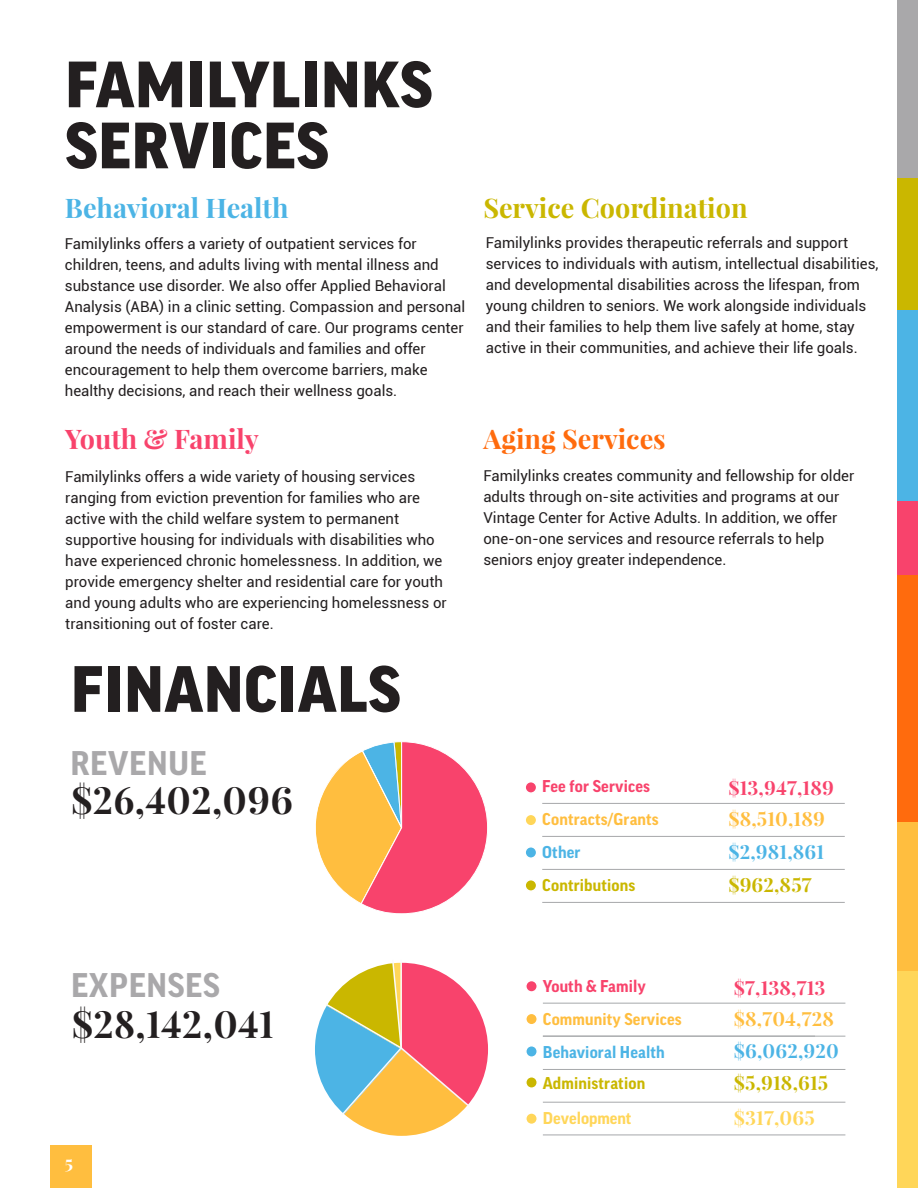
<style>
.page{position:relative;width:918px;height:1188px;background:#fff}
.page>*{position:absolute;margin:0;border:0;box-sizing:border-box;transform-origin:0 0}
.t1{font:900 63px/61.1px "Good Pro";letter-spacing:.01em;color:#231f20}
.t2{font:700 37.5px "Playfair Display";color:#231f20}
.t3{font:700 33px "Good Pro";letter-spacing:.02em;color:#a9a8aa}
.t4{font:700 27px "Playfair Display";color:#cab700}
.t5{font:700 27px "Playfair Display";color:#4cb4e5}
.t6{font:700 27px "Playfair Display";color:#ff6b0d}
.t7{font:700 27px "Playfair Display";color:#f8436c}
.t8{font:700 19.5px "Playfair Display";letter-spacing:.01em;color:#f8436c}
.t9{font:700 19.5px "Playfair Display";letter-spacing:.01em;color:#ffbe3f}
.t10{font:700 19.5px "Playfair Display";color:#4cb4e5}
.t11{font:700 19.5px "Playfair Display";color:#cab700}
.t12{font:700 19.5px "Playfair Display";color:#ffd659}
.t13{font:700 18px "Playfair Display";color:#fff}
.t14{font:700 16.5px "Good Pro";letter-spacing:.01em;color:#ffbe3f}
.t15{font:700 16.5px "Good Pro";letter-spacing:.01em;color:#cab700}
.t16{font:700 16.5px "Good Pro";letter-spacing:.01em;color:#f8436c}
.t17{font:700 16.5px "Good Pro";letter-spacing:.01em;color:#4cb4e5}
.t18{font:700 16.5px "Good Pro";color:#ffd659}
.t19{font:15px/21px "Roboto";color:#231f20}
</style>
<div class="page">
<hr style="left:543px;top:1003px;width:302px;height:1px;background:#a6a8aa">
<hr style="left:543px;top:1036px;width:302px;height:1px;background:#a6a8aa">
<hr style="left:543px;top:1069px;width:302px;height:1px;background:#a6a8aa">
<hr style="left:543px;top:1102px;width:302px;height:1px;background:#a6a8aa">
<hr style="left:543px;top:1135px;width:302px;height:1px;background:#a6a8aa">
<div style="left:526px;top:981px;width:11px;height:11px;background:#f8436c;border-radius:50%"></div>
<div style="left:525px;top:980px;width:13px;height:13px;border:2px solid #fff;border-radius:50%"></div>
<div style="left:525px;top:782px;width:12px;height:11px;background:#f8436c;border-radius:50%"></div>
<div style="left:524px;top:781px;width:13px;height:13px;border:2px solid #fff;border-radius:50%"></div>
<div style="left:525px;top:814px;width:12px;height:12px;background:#ffd659;border-radius:50%"></div>
<div style="left:524px;top:814px;width:13px;height:13px;border:2px solid #fff;border-radius:50%"></div>
<div style="left:525px;top:847px;width:12px;height:11px;background:#4cb4e5;border-radius:50%"></div>
<div style="left:524px;top:846px;width:13px;height:13px;border:2px solid #fff;border-radius:50%"></div>
<div style="left:525px;top:880px;width:12px;height:11px;background:#cab700;border-radius:50%"></div>
<div style="left:524px;top:879px;width:13px;height:13px;border:2px solid #fff;border-radius:50%"></div>
<hr style="left:542px;top:803px;width:303px;height:1px;background:#a6a8aa">
<hr style="left:542px;top:836px;width:303px;height:1px;background:#a6a8aa">
<hr style="left:542px;top:869px;width:303px;height:1px;background:#a6a8aa">
<hr style="left:542px;top:902px;width:303px;height:1px;background:#a6a8aa">
<svg style="left:315px;top:741px;width:173px;height:173px"></svg>
<div style="left:50px;top:1145px;width:42px;height:43px;background:#ffbe3f"></div>
<div style="left:897px;top:178px;width:21px;height:132px;background:#cab700"></div>
<div style="left:897px;top:0;width:21px;height:178px;background:#a9a8aa"></div>
<div style="left:897px;top:310px;width:21px;height:191px;background:#4cb4e5"></div>
<div style="left:897px;top:501px;width:21px;height:74px;background:#f8436c"></div>
<div style="left:897px;top:575px;width:21px;height:248px;background:#ff6b0d"></div>
<div style="left:897px;top:823px;width:21px;height:148px;background:#ffbe3f"></div>
<div style="left:897px;top:971px;width:21px;height:217px;background:#ffd659"></div>
<div style="left:526px;top:1013px;width:11px;height:12px;background:#ffbe3f;border-radius:50%"></div>
<div style="left:525px;top:1013px;width:13px;height:13px;border:2px solid #fff;border-radius:50%"></div>
<div style="left:526px;top:1046px;width:11px;height:11px;background:#4cb4e5;border-radius:50%"></div>
<div style="left:525px;top:1045px;width:13px;height:13px;border:2px solid #fff;border-radius:50%"></div>
<div style="left:526px;top:1077px;width:11px;height:11px;background:#cab700;border-radius:50%"></div>
<div style="left:525px;top:1076px;width:13px;height:13px;border:2px solid #fff;border-radius:50%"></div>
<div style="left:526px;top:1113px;width:11px;height:11px;background:#ffd659;border-radius:50%"></div>
<div style="left:525px;top:1112px;width:13px;height:13px;border:2px solid #fff;border-radius:50%"></div>
<svg style="left:315px;top:962px;width:173px;height:174px"></svg>
<h1 class="t1" style="left:65px;top:54px;width:369px">FAMILYLINKS<br>SERVICES</h1>
<h3 class="t5" style="left:65px;top:191px;width:225px">Behavioral Health</h3>
<p class="t19" style="left:65px;top:233px;width:402px">Familylinks offers a variety of outpatient services for children, teens, and adults living with mental illness and substance use disorder. We also offer Applied Behavioral Analysis (ABA) in a clinic setting. Compassion and personal empowerment is our standard of care. Our programs center around the needs of individuals and families and offer encouragement to help them overcome barriers, make healthy decisions, and reach their wellness goals.</p>
<h3 class="t7" style="left:65px;top:422px;width:195px">Youth &amp; Family</h3>
<p class="t19" style="left:65px;top:465px;width:383px">Familylinks offers a wide variety of housing services ranging from eviction prevention for families who are active with the child welfare system to permanent supportive housing for individuals with disabilities who have experienced chronic homelessness. In addition, we provide emergency shelter and residential care for youth and young adults who are experiencing homelessness or transitioning out of foster care.</p>
<h1 class="t1" style="left:71px;top:659px;width:331px">FINANCIALS</h1>
<h3 class="t3" style="left:70px;top:745px;width:138px">REVENUE</h3>
<h2 class="t2" style="left:71px;top:776px;width:224px">$26,402,096</h2>
<h3 class="t4" style="left:483px;top:191px;width:266px">Service Coordination</h3>
<p class="t19" style="left:486px;top:232px;width:394px">Familylinks provides therapeutic referrals and support services to individuals with autism, intellectual disabilities, and developmental disabilities across the lifespan, from young children to seniors. We work alongside individuals and their families to help them live safely at home, stay active in their communities, and achieve their life goals.</p>
<h3 class="t6" style="left:483px;top:422px;width:184px">Aging Services</h3>
<p class="t19" style="left:483px;top:465px;width:372px">Familylinks creates community and fellowship for older adults through on-site activities and programs at our Vintage Center for Active Adults. In addition, we offer one-on-one services and resource referrals to help seniors enjoy greater independence.</p>
<p class="t16" style="left:542px;top:777px;width:109px">Fee for Services</p>
<h3 class="t8" style="left:728px;top:775px;width:107px">$13,947,189</h3>
<p class="t14" style="left:542px;top:810px;width:118px">Contracts/Grants</p>
<h3 class="t9" style="left:728px;top:807px;width:98px">$8,510,189</h3>
<p class="t17" style="left:542px;top:843px;width:40px">Other</p>
<h3 class="t10" style="left:728px;top:840px;width:97px">$2,981,861</h3>
<p class="t15" style="left:542px;top:876px;width:95px">Contributions</p>
<h3 class="t11" style="left:728px;top:873px;width:85px">$962,857</h3>
<h3 class="t3" style="left:71px;top:967px;width:150px">EXPENSES</h3>
<p class="t16" style="left:543px;top:977px;width:105px">Youth &amp; Family</p>
<h3 class="t8" style="left:734px;top:975px;width:93px">$7,138,713</h3>
<h2 class="t2" style="left:72px;top:1000px;width:204px">$28,142,041</h2>
<p class="t13" style="left:65px;top:1151px;width:10px">5</p>
<p class="t14" style="left:543px;top:1010px;width:140px">Community Services</p>
<h3 class="t9" style="left:734px;top:1007px;width:102px">$8,704,728</h3>
<p class="t17" style="left:543px;top:1043px;width:123px">Behavioral Health</p>
<h3 class="t10" style="left:734px;top:1038px;width:107px">$6,062,920</h3>
<p class="t15" style="left:543px;top:1074px;width:104px">Administration</p>
<h3 class="t11" style="left:734px;top:1071px;width:96px">$5,918,615</h3>
<p class="t18" style="left:543px;top:1109px;width:90px">Development</p>
<h3 class="t12" style="left:734px;top:1106px;width:83px">$317,065</h3>
</div>
